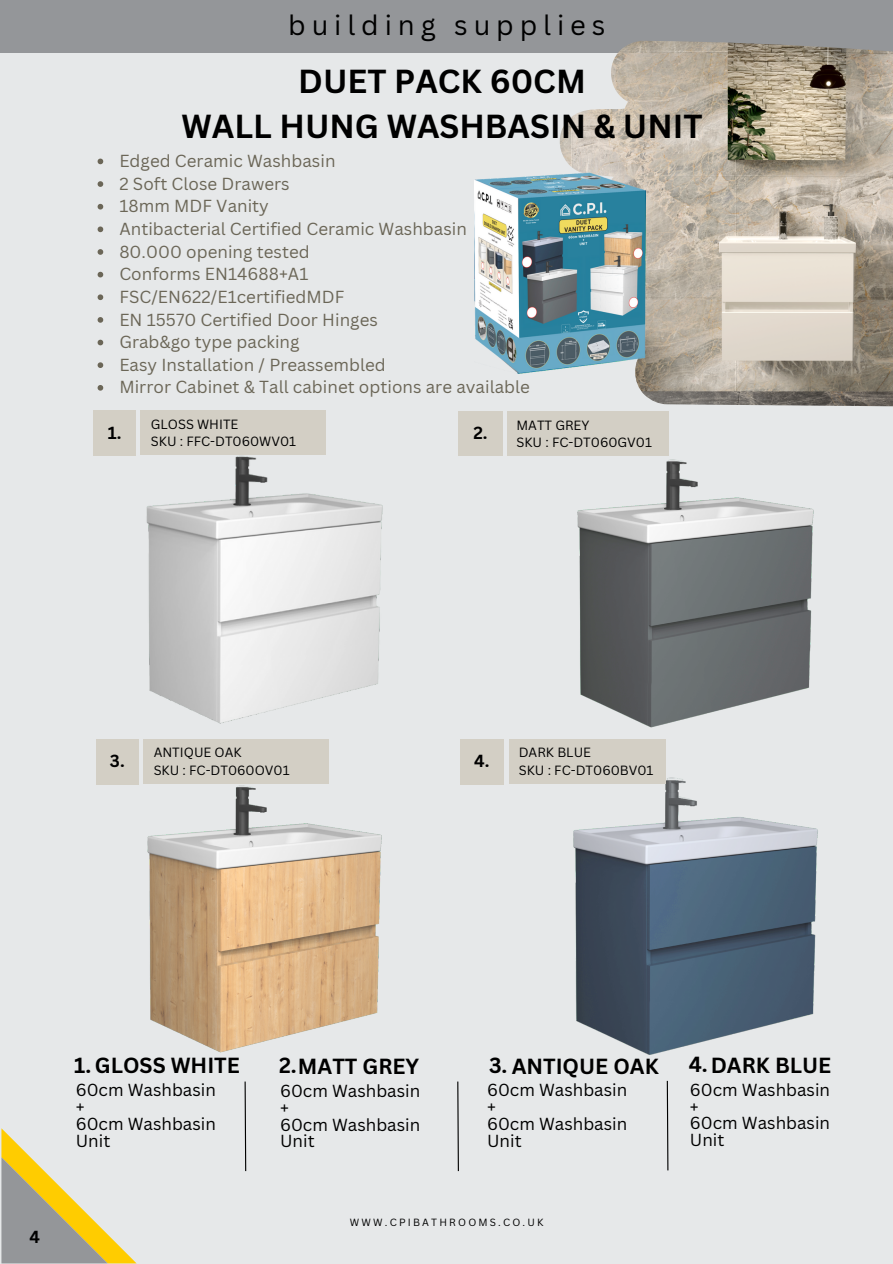
<style>
.page{position:relative;width:893px;height:1264px;background:#fff}
.page>*{position:absolute;margin:0;border:0;box-sizing:border-box;transform-origin:0 0}
.t1{font:700 32.4px "Canva Sans";color:#000}
.t2{font:27.3px "Canva Sans";letter-spacing:.215em;color:#000}
.t3{font:700 21.3px "Canva Sans";color:#000}
.t4{font:700 17.1px "Canva Sans";color:#000}
.t5{font:16.95px "Canva Sans";color:#6b6657}
.t6{font:16.95px/16.8px "Canva Sans";color:#000}
.t7{font:700 16.95px "Canva Sans";color:#000}
.t8{font:13.05px "Canva Sans";color:#000}
.t9{font:10.2px "Canva Sans";letter-spacing:.215em;color:#000}
</style>
<div class="page">
<div style="left:0;top:0;width:892px;height:1263px;background:#e6e8e9"></div>
<div style="left:93px;top:411px;width:43px;height:45px;background:#d3cfc5"></div>
<div style="left:96px;top:739px;width:43px;height:45px;background:#d3cfc5"></div>
<div style="left:0;top:0;width:892px;height:53px;background:#949699"></div>
<div style="left:458px;top:411px;width:44px;height:45px;background:#d3cfc5"></div>
<div style="left:460px;top:739px;width:44px;height:45px;background:#d3cfc5"></div>
<img style="left:559px;top:41px;width:333px;height:366px">
<svg style="left:98px;top:159px;width:5px;height:5px"></svg>
<svg style="left:98px;top:181px;width:5px;height:6px"></svg>
<svg style="left:98px;top:204px;width:5px;height:5px"></svg>
<svg style="left:98px;top:226px;width:5px;height:6px"></svg>
<svg style="left:98px;top:249px;width:5px;height:6px"></svg>
<svg style="left:98px;top:272px;width:5px;height:5px"></svg>
<svg style="left:98px;top:294px;width:5px;height:6px"></svg>
<svg style="left:98px;top:317px;width:5px;height:6px"></svg>
<svg style="left:98px;top:340px;width:5px;height:5px"></svg>
<svg style="left:98px;top:362px;width:5px;height:6px"></svg>
<svg style="left:98px;top:385px;width:5px;height:5px"></svg>
<div style="left:140px;top:411px;width:185px;height:44px;background:#d3cfc5"></div>
<div style="left:142px;top:739px;width:186px;height:44px;background:#d3cfc5"></div>
<div style="left:507px;top:411px;width:161px;height:45px;background:#d3cfc5"></div>
<img style="left:474px;top:165px;width:171px;height:208px">
<img style="left:146px;top:455px;width:237px;height:269px">
<img style="left:577px;top:460px;width:237px;height:268px">
<img style="left:147px;top:785px;width:235px;height:268px">
<img style="left:551px;top:777px;width:267px;height:278px">
<svg style="left:1px;top:1128px;width:135px;height:135px"></svg>
<div style="left:509px;top:739px;width:156px;height:44px;background:#d3cfc5"></div>
<svg style="left:457px;top:1081px;width:2px;height:91px"></svg>
<svg style="left:666px;top:1080px;width:3px;height:91px"></svg>
<svg style="left:244px;top:1081px;width:3px;height:91px"></svg>
<p class="t2" style="left:288px;top:6px;width:318px">building supplies</p>
<p class="t1" style="left:298px;top:58px;width:289px">DUET PACK 60CM</p>
<p class="t1" style="left:181px;top:103px;width:522px">WALL HUNG WASHBASIN &amp; UNIT</p>
<p class="t5" style="left:119px;top:149px;width:218px">Edged Ceramic Washbasin</p>
<p class="t5" style="left:119px;top:172px;width:172px">2 Soft Close Drawers</p>
<p class="t5" style="left:119px;top:194px;width:151px">18mm MDF Vanity</p>
<p class="t5" style="left:119px;top:217px;width:349px">Antibacterial Certified Ceramic Washbasin</p>
<p class="t5" style="left:119px;top:239px;width:192px">80.000 opening tested</p>
<p class="t5" style="left:119px;top:262px;width:190px">Conforms EN14688+A1</p>
<p class="t5" style="left:119px;top:285px;width:226px">FSC/EN622/E1certifiedMDF</p>
<p class="t5" style="left:119px;top:307px;width:260px">EN 15570 Certified Door Hinges</p>
<p class="t5" style="left:119px;top:330px;width:182px">Grab&amp;go type packing</p>
<p class="t5" style="left:119px;top:353px;width:268px">Easy Installation / Preassembled</p>
<p class="t5" style="left:119px;top:375px;width:412px">Mirror Cabinet &amp; Tall cabinet options are available</p>
<p class="t8" style="left:151px;top:415px;width:89px">GLOSS WHITE</p>
<p class="t8" style="left:151px;top:432px;width:147px">SKU : FFC-DT060WV01</p>
<p class="t8" style="left:516px;top:416px;width:74px">MATT GREY</p>
<p class="t8" style="left:516px;top:433px;width:137px">SKU : FC-DT060GV01</p>
<p class="t4" style="left:473px;top:420px;width:16px">2.</p>
<p class="t4" style="left:108px;top:420px;width:15px">1.</p>
<p class="t4" style="left:110px;top:749px;width:16px">3.</p>
<p class="t8" style="left:154px;top:743px;width:90px">ANTIQUE OAK</p>
<p class="t8" style="left:154px;top:760px;width:137px">SKU : FC-DT060OV01</p>
<p class="t4" style="left:474px;top:749px;width:17px">4.</p>
<p class="t8" style="left:518px;top:743px;width:74px">DARK BLUE</p>
<p class="t8" style="left:518px;top:760px;width:136px">SKU : FC-DT060BV01</p>
<p class="t7" style="left:30px;top:1225px;width:12px">4</p>
<p class="t3" style="left:74px;top:1050px;width:167px">1. GLOSS WHITE</p>
<p class="t3" style="left:279px;top:1051px;width:142px">2.MATT GREY</p>
<p class="t3" style="left:489px;top:1050px;width:171px">3. ANTIQUE OAK</p>
<p class="t3" style="left:688px;top:1049px;width:144px">4.DARK BLUE</p>
<p class="t6" style="left:76px;top:1081px;width:142px">60cm Washbasin</p>
<p class="t6" style="left:76px;top:1097px;width:10px">+</p>
<p class="t6" style="left:76px;top:1114px;width:142px">60cm Washbasin<br>Unit</p>
<p class="t6" style="left:280px;top:1081px;width:142px">60cm Washbasin</p>
<p class="t6" style="left:280px;top:1098px;width:10px">+</p>
<p class="t6" style="left:280px;top:1115px;width:142px">60cm Washbasin<br>Unit</p>
<p class="t6" style="left:487px;top:1081px;width:142px">60cm Washbasin</p>
<p class="t6" style="left:487px;top:1098px;width:10px">+</p>
<p class="t6" style="left:487px;top:1115px;width:142px">60cm Washbasin<br>Unit</p>
<p class="t9" style="left:350px;top:1214px;width:195px">WWW.CPIBATHROOMS.CO.UK</p>
<p class="t6" style="left:690px;top:1080px;width:142px">60cm Washbasin</p>
<p class="t6" style="left:690px;top:1097px;width:10px">+</p>
<p class="t6" style="left:690px;top:1114px;width:142px">60cm Washbasin<br>Unit</p>
</div>
